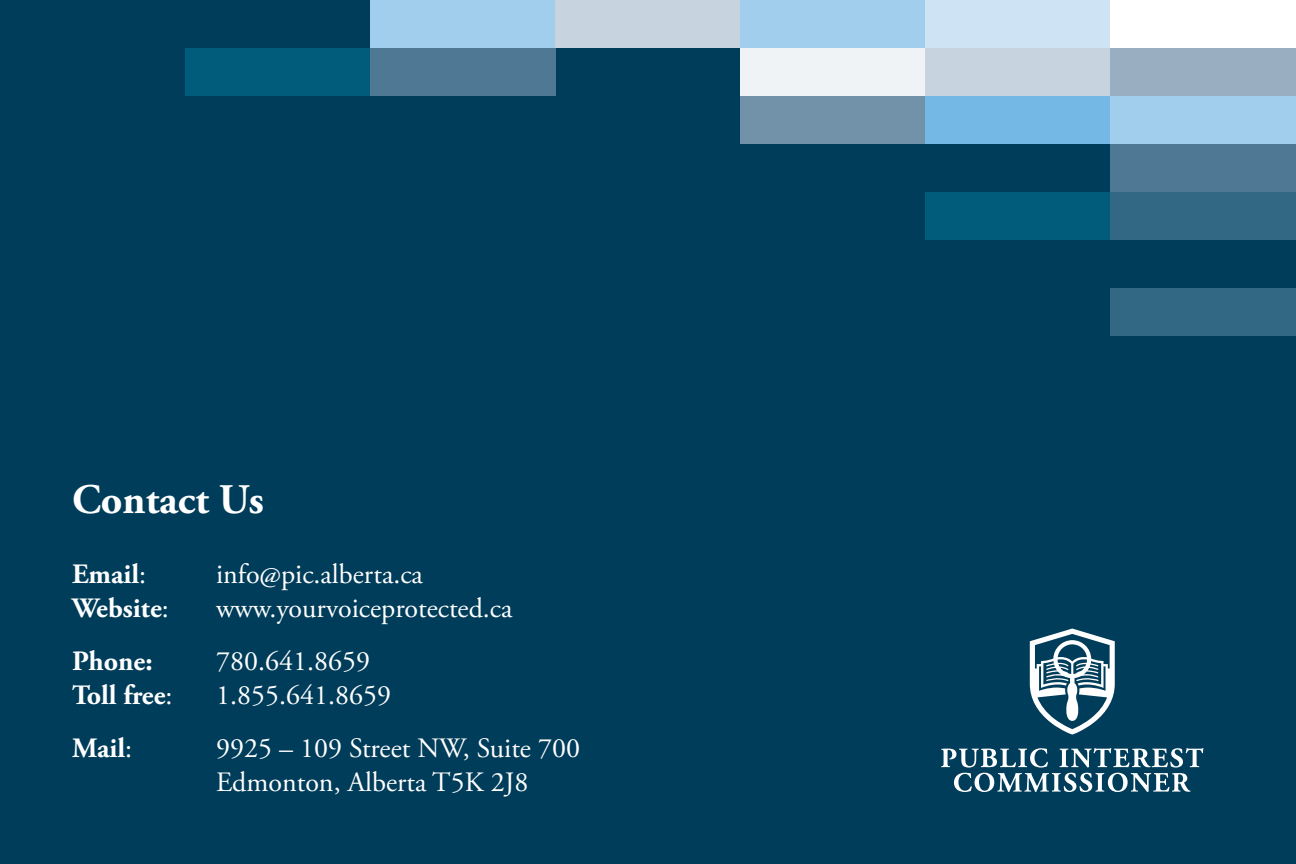
<style>
.page{position:relative;width:1296px;height:864px;background:#003d5a}
.page>*{position:absolute;margin:0;border:0;box-sizing:border-box;transform-origin:0 0}
._01_HEAD_-_SML{font:700 42px "Adobe Garamond Pro";color:#fff}
.INTRO{font:28px/33.6px "Adobe Garamond Pro";color:#fff}
.INTRO-2{font:700 28px "Adobe Garamond Pro";color:#fff}
.s1{font-weight:400}
</style>
<div class="page">
<div style="left:370px;top:0;width:185px;height:48px;background:#a2ceed"></div>
<div style="left:555px;top:0;width:186px;height:48px;background:#c7d3de"></div>
<div style="left:741px;top:0;width:185px;height:48px;background:#a2ceed"></div>
<div style="left:926px;top:0;width:185px;height:48px;background:#cee4f5"></div>
<div style="left:1111px;top:0;width:185px;height:48px;background:#fff"></div>
<div style="left:185px;top:48px;width:185px;height:48px;background:#005c7a"></div>
<div style="left:370px;top:48px;width:185px;height:48px;background:#4e7893"></div>
<div style="left:741px;top:48px;width:185px;height:48px;background:#eff3f6"></div>
<div style="left:926px;top:48px;width:185px;height:48px;background:#c7d3de"></div>
<div style="left:1111px;top:48px;width:185px;height:48px;background:#9aaec1"></div>
<div style="left:741px;top:96px;width:185px;height:48px;background:#7292aa"></div>
<div style="left:926px;top:96px;width:185px;height:48px;background:#74b9e6"></div>
<div style="left:1111px;top:96px;width:185px;height:48px;background:#a2ceed"></div>
<div style="left:1111px;top:144px;width:185px;height:48px;background:#4e7893"></div>
<div style="left:926px;top:192px;width:185px;height:48px;background:#005c7a"></div>
<div style="left:1111px;top:192px;width:185px;height:48px;background:#336884"></div>
<div style="left:1111px;top:288px;width:185px;height:48px;background:#336884"></div>
<svg style="left:1030px;top:629px;width:85px;height:106px"></svg>
<svg style="left:941px;top:748px;width:262px;height:44px"></svg>
<p class="_01_HEAD_-_SML" style="left:72px;top:476px;width:193px">Contact Us</p>
<p class="INTRO-2" style="left:72px;top:558px;width:76px">Email<span class="s1">:</span></p>
<p class="INTRO" style="left:216px;top:558px;width:208px">info@pic.alberta.ca</p>
<p class="INTRO-2" style="left:72px;top:592px;width:98px">Website<span class="s1">:</span></p>
<p class="INTRO" style="left:216px;top:592px;width:298px">www.yourvoiceprotected.ca</p>
<p class="INTRO-2" style="left:72px;top:645px;width:82px">Phone:</p>
<p class="INTRO" style="left:216px;top:646px;width:155px">780.641.8659</p>
<p class="INTRO-2" style="left:72px;top:679px;width:102px">Toll free<span class="s1">:</span></p>
<p class="INTRO" style="left:216px;top:679px;width:176px">1.855.641.8659</p>
<p class="INTRO-2" style="left:72px;top:732px;width:62px">Mail<span class="s1">:</span></p>
<p class="INTRO" style="left:216px;top:733px;width:366px">9925 – 109 Street NW, Suite 700<br>Edmonton, Alberta T5K 2J8</p>
</div>
